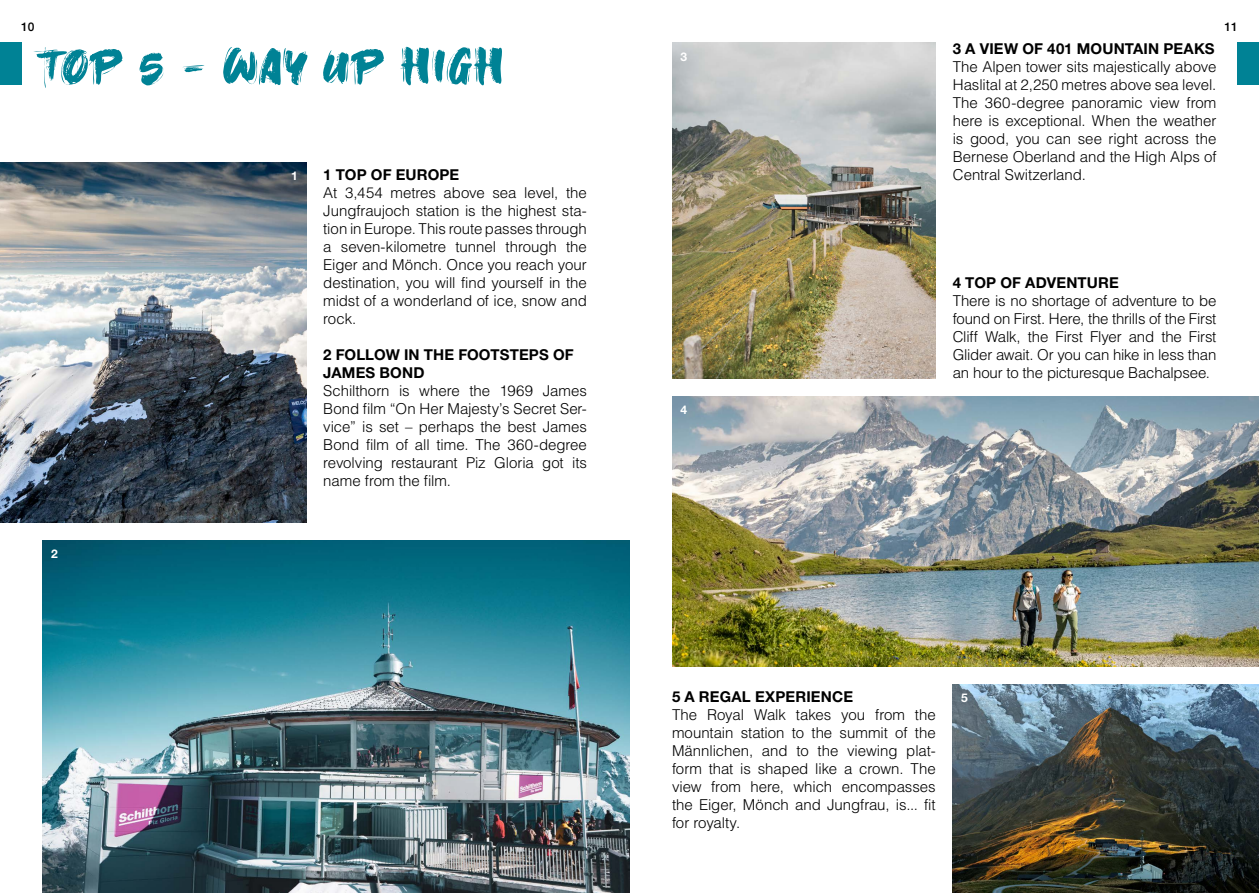
<style>
.page{position:relative;width:1259px;height:893px;background:#fff}
.page>*{position:absolute;margin:0;border:0;box-sizing:border-box;transform-origin:0 0}
.t1{font:60px "Gold Under The Mud";letter-spacing:.01em;color:#008295}
.t2{font:300 15px/18px "Helvetica";letter-spacing:-.005em;color:#000;text-align:justify}
.t3{font:700 15px/18px "Helvetica Neue";letter-spacing:.01em;color:#000}
.t4{font:700 12px "Helvetica Neue";color:#fff}
.t5{font:500 12px "Helvetica Neue";color:#000}
</style>
<div class="page">
<div style="left:0;top:43px;width:21px;height:42px;background:#008295"></div>
<div style="left:1237px;top:43px;width:22px;height:42px;background:#008295"></div>
<img style="left:952px;top:684px;width:307px;height:209px">
<img style="left:672px;top:43px;width:263px;height:335px">
<img style="left:672px;top:396px;width:587px;height:270px">
<img style="left:43px;top:540px;width:586px;height:353px">
<img style="left:0;top:162px;width:306px;height:360px">
<p class="t5" style="left:21px;top:20px;width:15px">10</p>
<p class="t5" style="left:1224px;top:20px;width:15px">11</p>
<p class="t4" style="left:680px;top:49px;width:8px">3</p>
<p class="t3" style="left:952px;top:39px;width:263px">3 A VIEW OF 401 MOUNTAIN PEAKS</p>
<p class="t2" style="left:952px;top:57px;width:265px">The Alpen tower sits majestically above Haslital at 2,250 metres above sea level.<br>The 360-degree panoramic view from here is exceptional. When the weather is good, you can see right across the Bernese Oberland and the High Alps of Central Switzerland.</p>
<h1 class="t1" style="left:43px;top:28px;width:462px">TOP 5 - WAY UP HIGH</h1>
<p class="t3" style="left:323px;top:165px;width:138px">1 TOP OF EUROPE</p>
<p class="t2" style="left:323px;top:183px;width:265px">At 3,454 metres above sea level, the Jungfraujoch station is the highest sta&shy;tion in Europe. This route passes through a seven-kilometre tunnel through the Eiger and Mönch. Once you reach your destination, you will find yourself in the midst of a wonderland of ice, snow and rock.</p>
<p class="t3" style="left:323px;top:345px;width:252px">2 FOLLOW IN THE FOOTSTEPS OF<br>JAMES BOND</p>
<p class="t2" style="left:323px;top:381px;width:265px">Schilthorn is where the 1969 James Bond film “On Her Majesty’s Secret Ser&shy;vice” is set – perhaps the best James Bond film of all time. The 360-degree revolving restaurant Piz Gloria got its name from the film.</p>
<p class="t4" style="left:291px;top:169px;width:8px">1</p>
<p class="t3" style="left:952px;top:273px;width:168px">4 TOP OF ADVENTURE</p>
<p class="t2" style="left:952px;top:291px;width:265px">There is no shortage of adventure to be found on First. Here, the thrills of the First Cliff Walk, the First Flyer and the First Glider await. Or you can hike in less than an hour to the picturesque Bachalpsee.</p>
<p class="t4" style="left:680px;top:403px;width:8px">4</p>
<p class="t4" style="left:51px;top:547px;width:8px">2</p>
<p class="t3" style="left:672px;top:687px;width:183px">5 A REGAL EXPERIENCE</p>
<p class="t2" style="left:672px;top:705px;width:265px">The Royal Walk takes you from the mountain station to the summit of the Männlichen, and to the viewing plat&shy;form that is shaped like a crown. The view from here, which encompasses the Eiger, Mönch and Jungfrau, is... fit for royalty.</p>
<p class="t4" style="left:961px;top:691px;width:8px">5</p>
</div>
